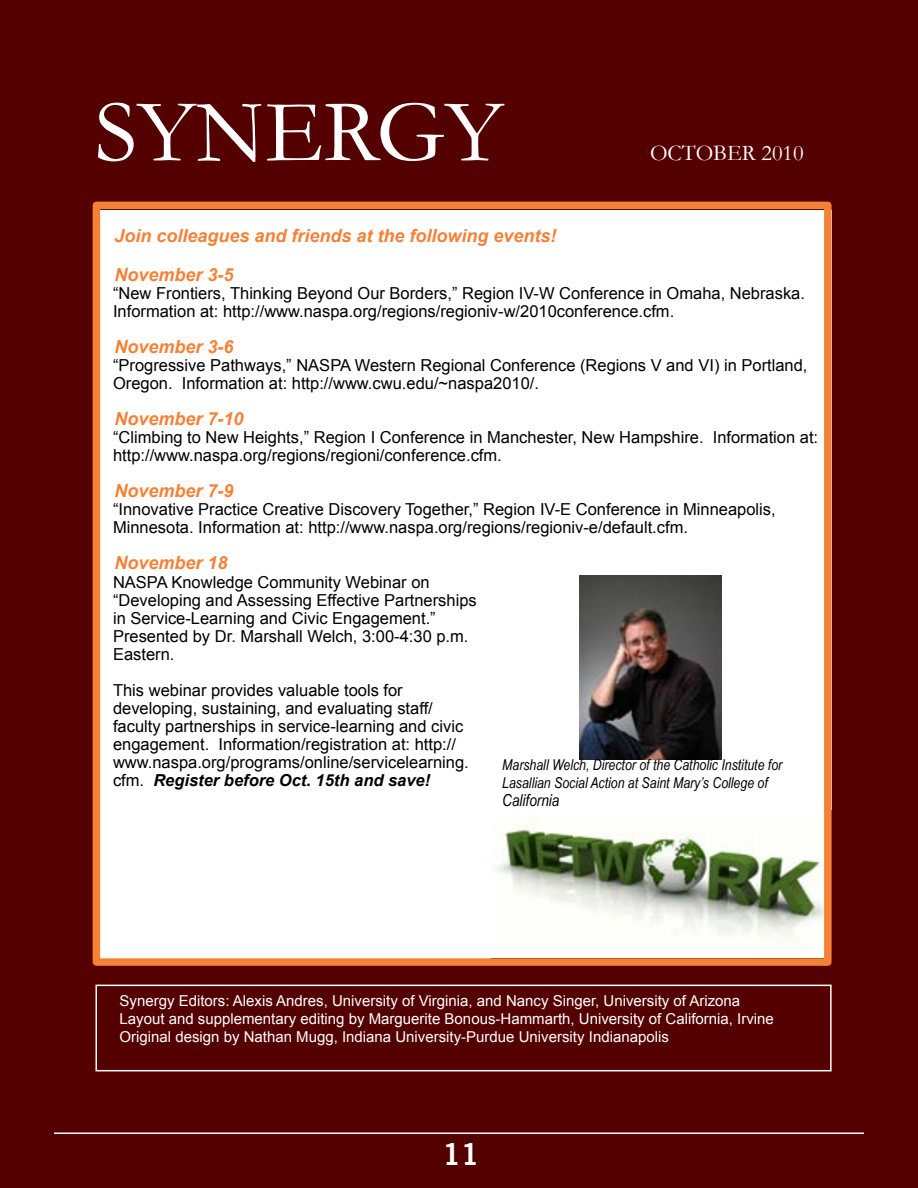
<style>
.page{position:relative;width:918px;height:1188px;background:#500}
.page>*{position:absolute;margin:0;border:0;box-sizing:border-box;transform-origin:0 0}
.t1{font:30px "Trade Gothic LT Std Bd 2";color:#fff}
.t2{font:22.5px "Garamond";color:#fff}
.t3{font:italic 700 18px "Arial";color:#f58137}
.t4{font:16.5px/18px "Arial";color:#000}
.t5{font:italic 16.5px "Arial Narrow";color:#000}
.t6{font:15px/18px "Arial";color:#fff}
.t7{font:italic 15px/18px "Arial Narrow";color:#000}
.s1{font-weight:700;font-style:italic}
</style>
<div class="page">
<svg style="left:98px;top:103px;width:407px;height:59px"></svg>
<div style="left:95px;top:985px;width:737px;height:86px;border:2px solid #fff"></div>
<img style="left:490px;top:810px;width:333px;height:147px">
<div style="left:98px;top:211px;width:734px;height:599px;background:#fff"></div>
<img style="left:579px;top:576px;width:142px;height:183px">
<div style="left:98px;top:576px;width:392px;height:384px;background:#fff"></div>
<div style="left:93px;top:202px;width:739px;height:764px;border:8px solid #f58137"></div>
<hr style="left:54px;top:1132px;width:810px;height:2px;background:#fff">
<h2 class="t2" style="left:650px;top:137px;width:155px">OCTOBER 2010</h2>
<p class="t3" style="left:115px;top:224px;width:444px">Join colleagues and friends at the following events!</p>
<p class="t3" style="left:115px;top:263px;width:121px">November 3-5</p>
<p class="t4" style="left:113px;top:285px;width:694px">“New Frontiers, Thinking Beyond Our Borders,” Region IV-W Conference in Omaha, Nebraska.<br>Information at: http://www.naspa.org/regions/regioniv-w/2010conference.cfm.</p>
<p class="t3" style="left:115px;top:335px;width:121px">November 3-6</p>
<p class="t4" style="left:113px;top:357px;width:696px">“Progressive Pathways,” NASPA Western Regional Conference (Regions V and VI) in Portland,<br>Oregon. Information at: http://www.cwu.edu/~naspa2010/.</p>
<p class="t3" style="left:115px;top:407px;width:131px">November 7-10</p>
<p class="t4" style="left:113px;top:429px;width:707px">“Climbing to New Heights,” Region I Conference in Manchester, New Hampshire. Information at: http://www.naspa.org/regions/regioni/conference.cfm.</p>
<p class="t3" style="left:115px;top:479px;width:121px">November 7-9</p>
<p class="t4" style="left:113px;top:501px;width:664px">“Innovative Practice Creative Discovery Together,” Region IV-E Conference in Minneapolis,<br>Minnesota. Information at: http://www.naspa.org/regions/regioniv-e/default.cfm.</p>
<p class="t3" style="left:115px;top:551px;width:115px">November 18</p>
<p class="t4" style="left:113px;top:573px;width:365px">NASPA Knowledge Community Webinar on “Developing and Assessing Effective Partnerships in Service-Learning and Civic Engagement.” Presented by Dr. Marshall Welch, 3:00-4:30 p.m.<br>Eastern.</p>
<p class="t4" style="left:113px;top:681px;width:357px">This webinar provides valuable tools for developing, sustaining, and evaluating staff/ faculty partnerships in service-learning and civic engagement. Information/registration at: http:// www.naspa.org/programs/online/servicelearning. cfm. <span class="s1">Register before Oct. 15th and save!</span></p>
<p class="t7" style="left:502px;top:756px;width:282px">Marshall Welch, Director of the Catholic Institute for<br>Lasallian Social Action at Saint Mary’s College of</p>
<p class="t5" style="left:502px;top:789px;width:59px">California</p>
<p class="t6" style="left:119px;top:992px;width:656px">Synergy Editors: Alexis Andres, University of Virginia, and Nancy Singer, University of Arizona<br>Layout and supplementary editing by Marguerite Bonous-Hammarth, University of California, Irvine<br>Original design by Nathan Mugg, Indiana University-Purdue University Indianapolis</p>
<h1 class="t1" style="left:442px;top:1135px;width:38px">11</h1>
</div>
